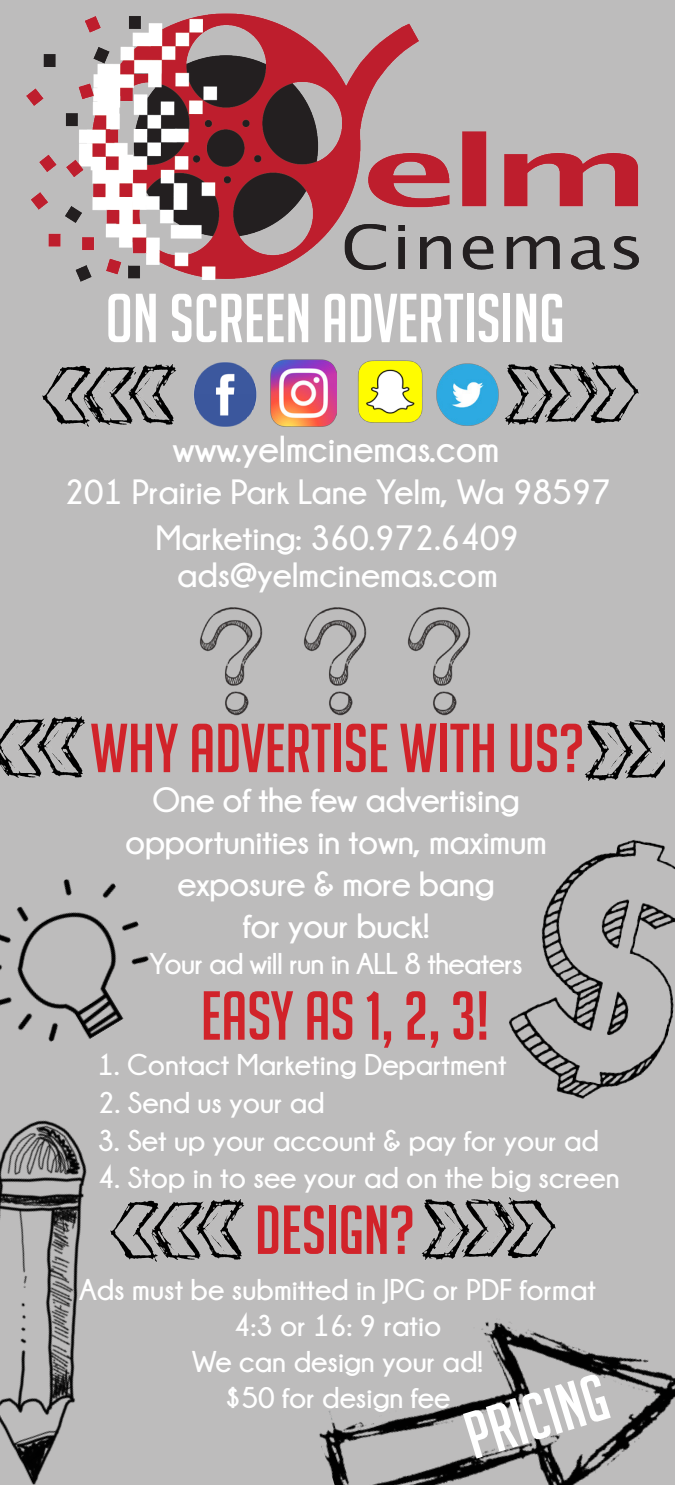
<style>
.page{position:relative;width:675px;height:1485px;background:#bdbcbc}
.page>*{position:absolute;margin:0;border:0;box-sizing:border-box;transform-origin:0 0}
.t1{font:67.5px "Big Noodle Titling";color:#d1232a}
.t2{font:67.5px "Big Noodle Titling";color:#fff}
.t3{font:65px "Big Noodle Titling";color:#fff}
.t4{font:700 37.5px "Champagne&Limousines";color:#fff}
.t5{font:700 35px "Champagne&Limousines";letter-spacing:-.01em;color:#fff}
.t6{font:700 30px "Champagne&Limousines";color:#fff}
.t7{font:700 30px "Champagne&Limousines";letter-spacing:-.02em;color:#fff}
</style>
<div class="page">
<img style="left:26px;top:12px;width:623px;height:270px">
<img style="left:186px;top:355px;width:78px;height:74px">
<img style="left:270px;top:360px;width:66px;height:66px">
<img style="left:356px;top:359px;width:71px;height:65px">
<img style="left:433px;top:361px;width:66px;height:67px">
<img style="left:499px;top:356px;width:148px;height:78px">
<img style="left:34px;top:356px;width:148px;height:78px">
<img style="left:294px;top:1238px;width:381px;height:247px">
<img style="left:490px;top:815px;width:185px;height:307px">
<img style="left:0;top:1096px;width:225px;height:389px">
<div style="left:0;top:822px;width:207px;height:272px;background:#bdbcbc"></div>
<img style="left:162px;top:591px;width:104px;height:139px">
<img style="left:266px;top:591px;width:104px;height:139px">
<img style="left:370px;top:591px;width:138px;height:139px">
<img style="left:416px;top:1191px;width:148px;height:78px">
<img style="left:0;top:708px;width:91px;height:78px">
<img style="left:103px;top:1191px;width:148px;height:78px">
<img style="left:579px;top:712px;width:86px;height:78px">
<p class="t2" style="left:106px;top:282px;width:460px">ON SCREEN ADVERTISING</p>
<p class="t4" style="left:173px;top:429px;width:328px">www.yelmcinemas.com</p>
<p class="t5" style="left:64px;top:472px;width:548px">201 Prairie Park Lane Yelm, Wa 98597</p>
<p class="t5" style="left:156px;top:519px;width:365px">Marketing: 360.972.6409</p>
<p class="t5" style="left:177px;top:556px;width:322px">ads@yelmcinemas.com</p>
<p class="t1" style="left:90px;top:712px;width:496px">WHY ADVERTISE WITH US?</p>
<p class="t5" style="left:152px;top:781px;width:369px">One of the few advertising</p>
<p class="t5" style="left:125px;top:823px;width:423px">opportunities in town, maximum</p>
<p class="t5" style="left:178px;top:865px;width:319px">exposure &amp; more bang</p>
<p class="t5" style="left:243px;top:907px;width:188px">for your buck!</p>
<p class="t7" style="left:149px;top:947px;width:375px">Your ad will run in ALL 8 theaters</p>
<p class="t1" style="left:201px;top:979px;width:290px">EASY AS 1, 2, 3!</p>
<p class="t6" style="left:98px;top:1048px;width:411px">1. Contact Marketing Department</p>
<p class="t6" style="left:98px;top:1086px;width:229px">2. Send us your ad</p>
<p class="t6" style="left:98px;top:1124px;width:503px">3. Set up your account &amp; pay for your ad</p>
<p class="t6" style="left:98px;top:1161px;width:524px">4. Stop in to see your ad on the big screen</p>
<p class="t1" style="left:255px;top:1194px;width:162px">DESIGN?</p>
<p class="t6" style="left:79px;top:1273px;width:518px">Ads must be submitted in JPG or PDF format</p>
<p class="t6" style="left:234px;top:1309px;width:209px">4:3 or 16: 9 ratio</p>
<p class="t6" style="left:192px;top:1345px;width:292px">We can design your ad!</p>
<p class="t6" style="left:225px;top:1381px;width:227px">$50 for design fee</p>
<p class="t3" style="left:457px;top:1404px;width:147px;rotate:-17deg">PRICING</p>
</div>
